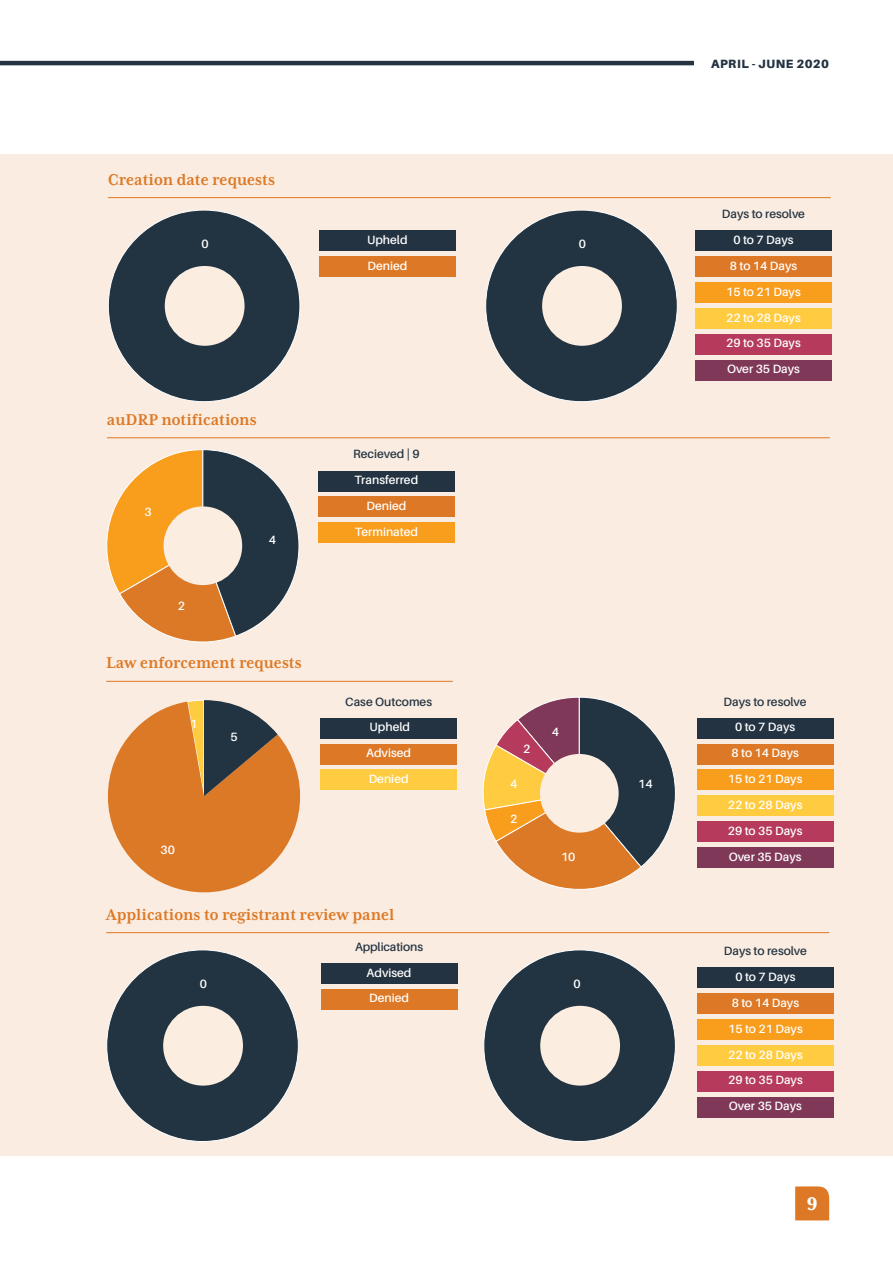
<style>
.page{position:relative;width:893px;height:1263px;background:#fff}
.page>*{position:absolute;margin:0;border:0;box-sizing:border-box;transform-origin:0 0}
.t1{font:800 21px "Mrs Eaves XL Serif Nar OT";color:#fff}
.t2{font:700 18px "Mrs Eaves XL Serif Nar OT";color:#dd7926}
.t3{font:600 12px/26px "Aileron";color:#fff;text-align:center}
.t4{font:600 12px "Aileron";color:#233342}
.t5{font:900 12px "Aileron";letter-spacing:.05em;color:#233342}
</style>
<div class="page">
<div style="left:0;top:154px;width:893px;height:1002px;background:#faece0"></div>
<hr style="left:0;top:61px;width:694px;height:4px;background:#233342">
<svg style="left:795px;top:1186px;width:34px;height:34px"></svg>
<svg style="left:106px;top:449px;width:194px;height:194px"></svg>
<div style="left:164px;top:506px;width:78px;height:79px;background:#fbede0;border-radius:50%"></div>
<svg style="left:107px;top:699px;width:194px;height:194px"></svg>
<hr style="left:108px;top:197px;width:723px;height:1px;background:#dd7926">
<hr style="left:107px;top:437px;width:723px;height:1px;background:#dd7926">
<hr style="left:106px;top:681px;width:347px;height:1px;background:#dd7926">
<div style="left:695px;top:230px;width:136px;height:21px;background:#233342"></div>
<div style="left:695px;top:256px;width:136px;height:21px;background:#dd7926"></div>
<div style="left:695px;top:282px;width:136px;height:21px;background:#f99d1c"></div>
<div style="left:695px;top:308px;width:136px;height:21px;background:#ffcc41"></div>
<div style="left:695px;top:334px;width:136px;height:20px;background:#b53a5b"></div>
<div style="left:695px;top:360px;width:136px;height:20px;background:#803859"></div>
<div style="left:318px;top:471px;width:136px;height:20px;background:#233342"></div>
<div style="left:318px;top:497px;width:136px;height:20px;background:#dd7926"></div>
<div style="left:318px;top:523px;width:136px;height:20px;background:#f99d1c"></div>
<div style="left:319px;top:230px;width:136px;height:21px;background:#233342"></div>
<div style="left:319px;top:256px;width:136px;height:21px;background:#dd7926"></div>
<div style="left:321px;top:718px;width:136px;height:20px;background:#233342"></div>
<div style="left:321px;top:744px;width:136px;height:20px;background:#dd7926"></div>
<div style="left:321px;top:770px;width:136px;height:20px;background:#ffcc41"></div>
<svg style="left:482px;top:696px;width:194px;height:194px"></svg>
<div style="left:540px;top:754px;width:79px;height:79px;background:#fbede0;border-radius:50%"></div>
<div style="left:697px;top:718px;width:136px;height:20px;background:#233342"></div>
<div style="left:697px;top:744px;width:136px;height:20px;background:#dd7926"></div>
<div style="left:697px;top:770px;width:136px;height:20px;background:#f99d1c"></div>
<div style="left:697px;top:795px;width:136px;height:21px;background:#ffcc41"></div>
<div style="left:697px;top:821px;width:136px;height:21px;background:#b53a5b"></div>
<div style="left:697px;top:847px;width:136px;height:21px;background:#803859"></div>
<hr style="left:106px;top:932px;width:723px;height:1px;background:#dd7926">
<div style="left:697px;top:967px;width:136px;height:21px;background:#233342"></div>
<div style="left:697px;top:993px;width:136px;height:21px;background:#dd7926"></div>
<div style="left:697px;top:1019px;width:136px;height:21px;background:#f99d1c"></div>
<div style="left:697px;top:1045px;width:136px;height:20px;background:#ffcc41"></div>
<div style="left:697px;top:1071px;width:136px;height:20px;background:#b53a5b"></div>
<div style="left:697px;top:1097px;width:136px;height:20px;background:#803859"></div>
<div style="left:321px;top:963px;width:136px;height:20px;background:#233342"></div>
<div style="left:321px;top:989px;width:136px;height:20px;background:#dd7926"></div>
<div style="left:107px;top:950px;width:191px;height:191px;background:#223442;border-radius:50%"></div>
<div style="left:163px;top:1006px;width:80px;height:79px;background:#fbede0;border-radius:50%"></div>
<div style="left:484px;top:950px;width:191px;height:191px;background:#223442;border-radius:50%"></div>
<div style="left:540px;top:1006px;width:80px;height:79px;background:#fbede0;border-radius:50%"></div>
<div style="left:108px;top:210px;width:192px;height:192px;background:#223442;border-radius:50%"></div>
<div style="left:165px;top:266px;width:80px;height:80px;background:#fbede0;border-radius:50%"></div>
<div style="left:486px;top:210px;width:191px;height:192px;background:#223442;border-radius:50%"></div>
<div style="left:542px;top:266px;width:80px;height:80px;background:#fbede0;border-radius:50%"></div>
<h2 class="t2" style="left:108px;top:170px;width:169px">Creation date requests</h2>
<p class="t3" style="left:367px;top:227px;width:42px;text-align:left">Upheld<br>Denied</p>
<p class="t3" style="left:202px;top:231px;width:9px">0</p>
<p class="t3" style="left:579px;top:231px;width:9px">0</p>
<h2 class="t2" style="left:107px;top:410px;width:151px">auDRP notifications</h2>
<p class="t3" style="left:144px;top:499px;width:9px">3</p>
<p class="t3" style="left:178px;top:593px;width:9px">2</p>
<p class="t3" style="left:269px;top:527px;width:9px">4</p>
<h2 class="t2" style="left:106px;top:654px;width:197px">Law enforcement requests</h2>
<p class="t3" style="left:190px;top:711px;width:9px">1</p>
<p class="t3" style="left:230px;top:724px;width:9px">5</p>
<p class="t3" style="left:161px;top:837px;width:16px">30</p>
<p class="t4" style="left:353px;top:448px;width:68px">Recieved | 9</p>
<p class="t3" style="left:355px;top:467px;width:65px">Transferred<br>Denied<br>Terminated</p>
<p class="t4" style="left:345px;top:695px;width:88px">Case Outcomes</p>
<p class="t3" style="left:366px;top:714px;width:46px;text-align:justify">Upheld Advised Denied</p>
<h2 class="t2" style="left:106px;top:905px;width:290px">Applications to registrant review panel</h2>
<p class="t3" style="left:200px;top:971px;width:9px">0</p>
<p class="t4" style="left:355px;top:940px;width:69px">Applications</p>
<p class="t3" style="left:367px;top:959px;width:46px;text-align:left">Advised<br>Denied</p>
<p class="t3" style="left:523px;top:736px;width:9px">2</p>
<p class="t3" style="left:510px;top:771px;width:9px">4</p>
<p class="t3" style="left:510px;top:806px;width:9px">2</p>
<p class="t3" style="left:552px;top:719px;width:9px">4</p>
<p class="t3" style="left:561px;top:844px;width:16px">10</p>
<p class="t3" style="left:574px;top:971px;width:9px">0</p>
<p class="t3" style="left:638px;top:771px;width:16px">14</p>
<p class="t5" style="left:711px;top:57px;width:120px">APRIL - JUNE 2020</p>
<p class="t4" style="left:722px;top:207px;width:85px">Days to resolve</p>
<p class="t3" style="left:726px;top:227px;width:76px">0 to 7 Days<br>8 to 14 Days<br>15 to 21 Days<br>22 to 28 Days<br>29 to 35 Days<br>Over 35 Days</p>
<p class="t4" style="left:724px;top:695px;width:85px">Days to resolve</p>
<p class="t3" style="left:728px;top:714px;width:76px">0 to 7 Days<br>8 to 14 Days<br>15 to 21 Days<br>22 to 28 Days<br>29 to 35 Days<br>Over 35 Days</p>
<p class="t4" style="left:724px;top:944px;width:85px">Days to resolve</p>
<p class="t3" style="left:728px;top:964px;width:76px">0 to 7 Days<br>8 to 14 Days<br>15 to 21 Days<br>22 to 28 Days<br>29 to 35 Days<br>Over 35 Days</p>
<h1 class="t1" style="left:807px;top:1193px;width:12px">9</h1>
</div>
